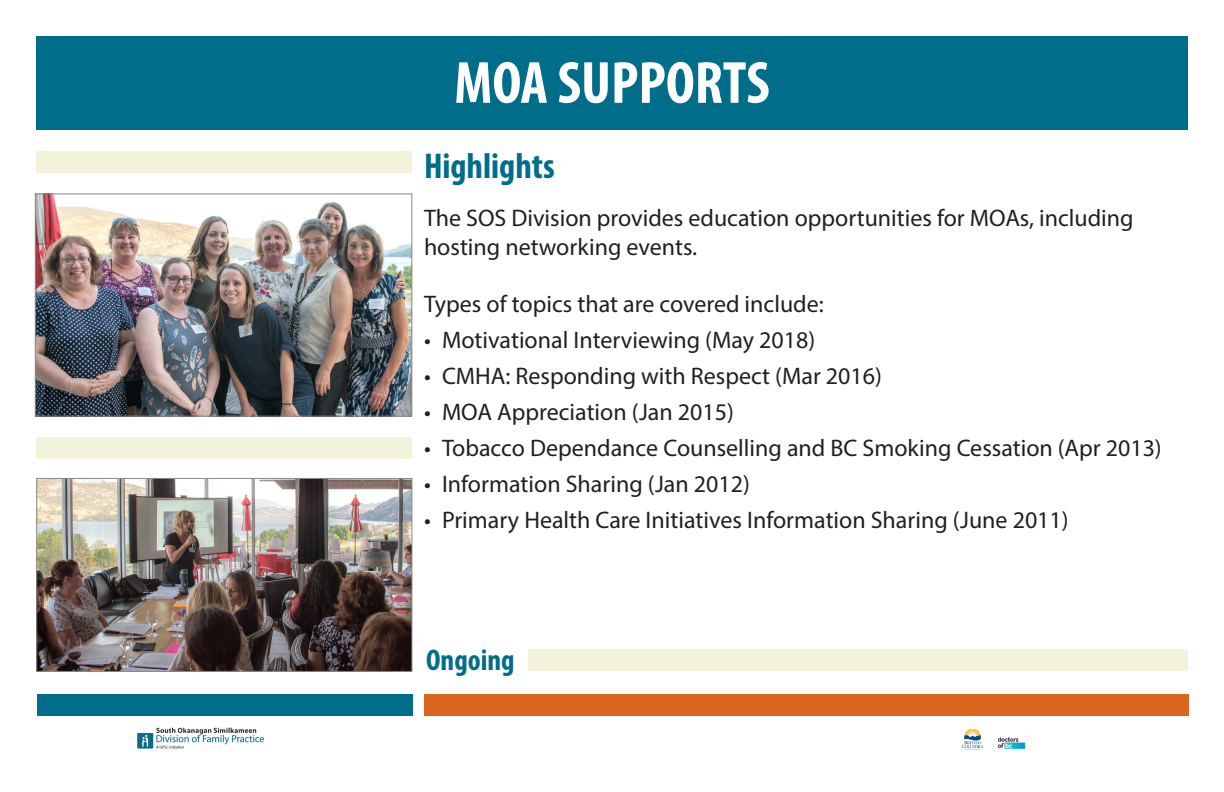
<style>
.page{position:relative;width:1224px;height:792px;background:#fff}
.page>*{position:absolute;margin:0;border:0;box-sizing:border-box;transform-origin:0 0}
.t1{font:700 condensed 60px "Myriad Pro";color:#fff}
.t2{font:700 condensed 36px "Myriad Pro";color:#006d8a}
.t3{font:700 condensed 30px "Myriad Pro";color:#006d8a}
.t4{font:24px/28.8px "Myriad Pro";color:#231f20}
</style>
<div class="page">
<div style="left:36px;top:36px;width:1152px;height:94px;background:#006d8a"></div>
<img style="left:137px;top:727px;width:128px;height:22px">
<img style="left:961px;top:729px;width:65px;height:21px">
<div style="left:37px;top:694px;width:376px;height:22px;background:#006d8a"></div>
<div style="left:425px;top:694px;width:764px;height:22px;background:#dc661e"></div>
<div style="left:36px;top:151px;width:376px;height:22px;background:#f2f3da"></div>
<div style="left:528px;top:649px;width:660px;height:22px;background:#f2f3da"></div>
<img style="left:39px;top:480px;width:371px;height:190px">
<div style="left:37px;top:478px;width:375px;height:194px;border:1px solid #8e8981"></div>
<img style="left:37px;top:196px;width:373px;height:218px">
<div style="left:35px;top:194px;width:377px;height:222px;border:1px solid #8e8981"></div>
<div style="left:36px;top:437px;width:376px;height:22px;background:#f2f3da"></div>
<p class="t1" style="left:454px;top:45px;width:317px">MOA SUPPORTS</p>
<p class="t2" style="left:424px;top:144px;width:132px">Highlights</p>
<p class="t4" style="left:424px;top:203px;width:711px">The SOS Division provides education opportunities for MOAs, including hosting networking events.</p>
<p class="t4" style="left:424px;top:290px;width:401px">Types of topics that are covered include:</p>
<p class="t4" style="left:424px;top:326px;width:393px">• Motivational Interviewing (May 2018)</p>
<p class="t4" style="left:424px;top:362px;width:460px">• CMHA: Responding with Respect (Mar 2016)</p>
<p class="t4" style="left:424px;top:398px;width:311px">• MOA Appreciation (Jan 2015)</p>
<p class="t4" style="left:424px;top:434px;width:739px">• Tobacco Dependance Counselling and BC Smoking Cessation (Apr 2013)</p>
<p class="t4" style="left:424px;top:470px;width:327px">• Information Sharing (Jan 2012)</p>
<p class="t4" style="left:424px;top:506px;width:646px">• Primary Health Care Initiatives Information Sharing (June 2011)</p>
<p class="t3" style="left:426px;top:641px;width:90px">Ongoing</p>
</div>
